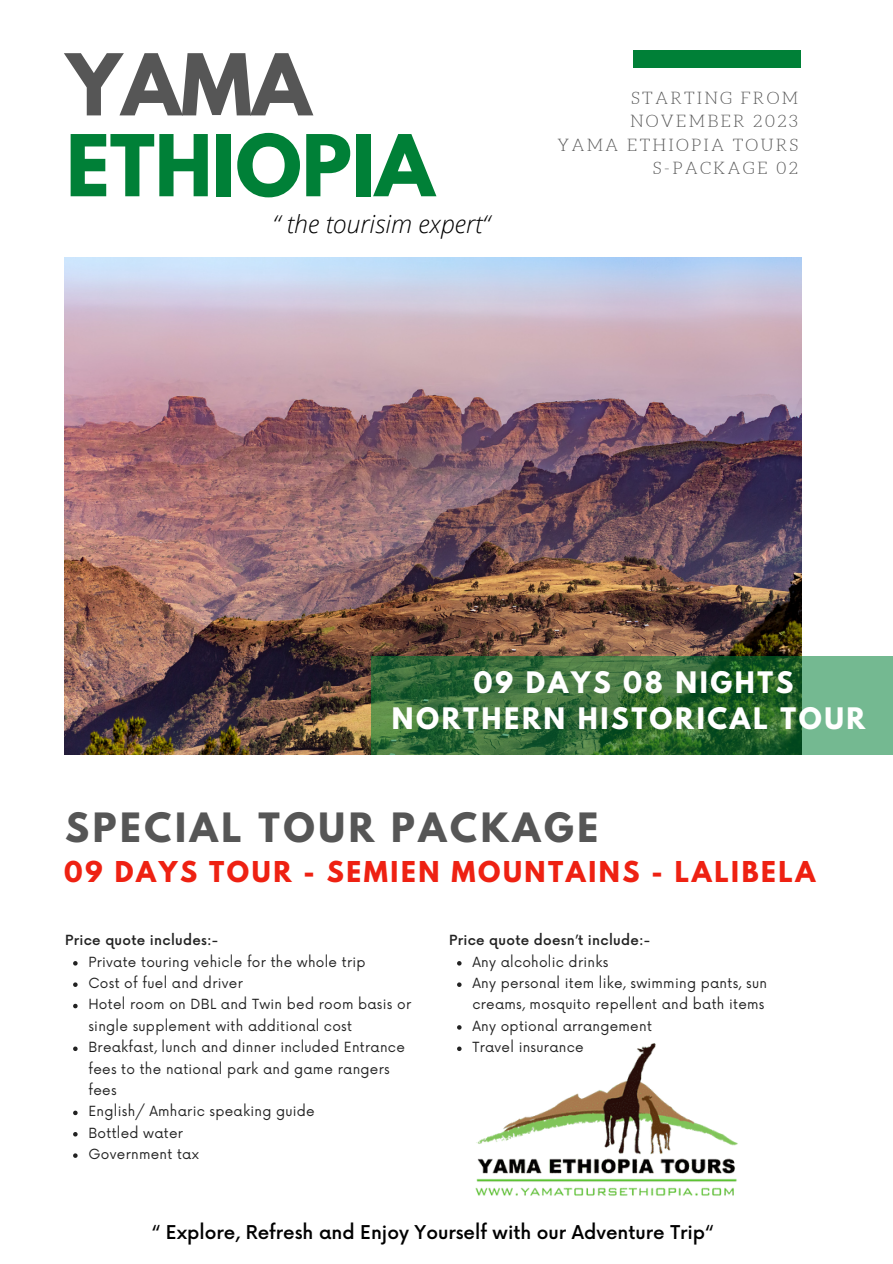
<style>
.page{position:relative;width:893px;height:1264px;background:#fff}
.page>*{position:absolute;margin:0;border:0;box-sizing:border-box;transform-origin:0 0}
.t1{font:700 75.45px "League Spartan";color:#008037}
.t2{font:700 75.45px "League Spartan";color:#565656}
.t3{font:700 35.85px "League Spartan";letter-spacing:.1em;color:#565656}
.t4{font:700 26.25px/36px "League Spartan";letter-spacing:.1em;color:#fff;text-align:center}
.t5{font:700 25.5px "League Spartan";letter-spacing:.1em;color:#ee2112}
.t6{font:italic 300 24.75px "Open Sans";color:#000}
.t7{font:500 18.6px "Now";color:#000}
.t8{font:300 17.1px/23.1px "Aleo";letter-spacing:.13em;color:#565656}
.t9{font:13.65px/21.3px "Now";letter-spacing:.02em;color:#222}
.t10{font:500 13.65px "Now";letter-spacing:.02em;color:#222}
</style>
<div class="page">
<div style="left:633px;top:50px;width:167px;height:17px;background:#008037"></div>
<img style="left:64px;top:258px;width:737px;height:496px">
<svg style="left:371px;top:656px;width:521px;height:98px;background:#3d7744"></svg>
<img style="left:458px;top:1026px;width:280px;height:170px">
<svg style="left:73px;top:961px;width:5px;height:4px"></svg>
<svg style="left:73px;top:982px;width:5px;height:4px"></svg>
<svg style="left:73px;top:1003px;width:5px;height:5px"></svg>
<svg style="left:73px;top:1046px;width:5px;height:5px"></svg>
<svg style="left:73px;top:1110px;width:5px;height:5px"></svg>
<svg style="left:73px;top:1132px;width:5px;height:4px"></svg>
<svg style="left:73px;top:1153px;width:5px;height:4px"></svg>
<svg style="left:457px;top:961px;width:4px;height:4px"></svg>
<svg style="left:457px;top:982px;width:4px;height:4px"></svg>
<svg style="left:457px;top:1025px;width:4px;height:4px"></svg>
<svg style="left:457px;top:1046px;width:4px;height:5px"></svg>
<p class="t2" style="left:66px;top:47px;width:247px">YAMA</p>
<p class="t1" style="left:66px;top:128px;width:370px">ETHIOPIA</p>
<p class="t6" style="left:273px;top:207px;width:219px">“ the tourisim expert“</p>
<p class="t8" style="left:630px;top:87px;width:169px">STARTING FROM<br>NOVEMBER 2023</p>
<p class="t8" style="left:557px;top:133px;width:242px">YAMA ETHIOPIA TOURS</p>
<p class="t8" style="left:652px;top:156px;width:147px">S-PACKAGE 02</p>
<p class="t4" style="left:392px;top:668px;width:475px">09 DAYS 08 NIGHTS<br>NORTHERN HISTORICAL TOUR</p>
<p class="t3" style="left:65px;top:809px;width:534px">SPECIAL TOUR PACKAGE</p>
<p class="t5" style="left:64px;top:858px;width:752px">09 DAYS TOUR - SEMIEN MOUNTAINS - LALIBELA</p>
<p class="t10" style="left:65px;top:933px;width:155px">Price quote includes:-</p>
<p class="t9" style="left:88px;top:951px;width:279px">Private touring vehicle for the whole trip</p>
<p class="t9" style="left:88px;top:973px;width:156px">Cost of fuel and driver</p>
<p class="t9" style="left:88px;top:994px;width:324px">Hotel room on DBL and Twin bed room basis or single supplement with additional cost</p>
<p class="t9" style="left:88px;top:1037px;width:318px">Breakfast, lunch and dinner included Entrance fees to the national park and game rangers fees</p>
<p class="t9" style="left:88px;top:1101px;width:228px">English/ Amharic speaking guide</p>
<p class="t9" style="left:88px;top:1122px;width:96px">Bottled water</p>
<p class="t9" style="left:88px;top:1144px;width:112px">Government tax</p>
<p class="t10" style="left:449px;top:933px;width:203px">Price quote doesn’t include:-</p>
<p class="t9" style="left:472px;top:951px;width:137px">Any alcoholic drinks</p>
<p class="t9" style="left:472px;top:973px;width:296px">Any personal item like, swimming pants, sun creams, mosquito repellent and bath items</p>
<p class="t9" style="left:472px;top:1015px;width:181px">Any optional arrangement</p>
<p class="t9" style="left:472px;top:1037px;width:113px">Travel insurance</p>
<p class="t7" style="left:152px;top:1221px;width:563px">“ Explore, Refresh and Enjoy Yourself with our Adventure Trip“</p>
</div>
